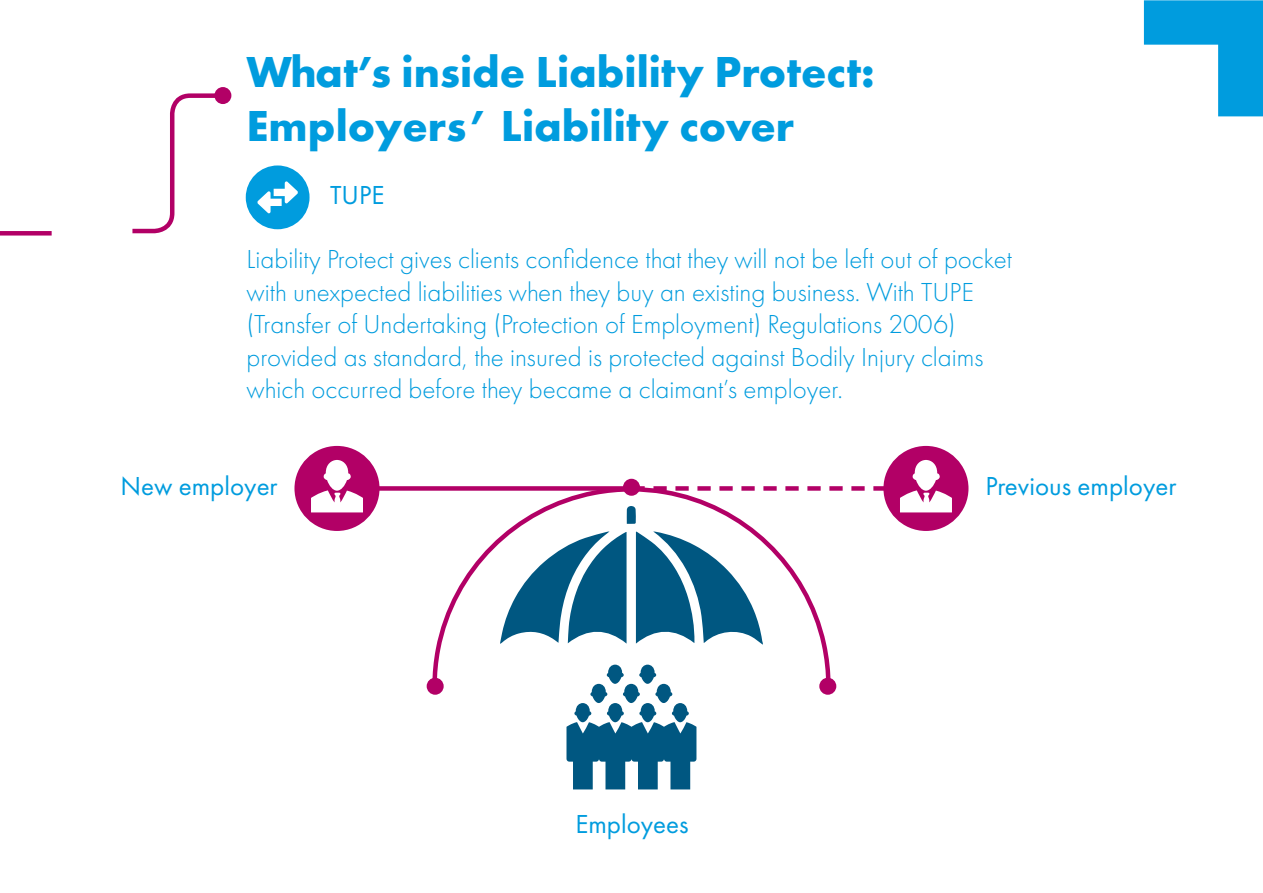
<style>
.page{position:relative;width:1263px;height:893px;background:#fff}
.page>*{position:absolute;margin:0;border:0;box-sizing:border-box;transform-origin:0 0}
.t1{font:700 45px/54px "Futura PT";color:#009cde}
.t2{font:300 27px/32.4px "Futura PT";color:#009cde}
.t3{font:27px "Futura PT";color:#009cde}
</style>
<div class="page">
<svg style="left:132px;top:91px;width:100px;height:143px"></svg>
<div style="left:214px;top:87px;width:17px;height:17px;background:#b20066;border-radius:50%"></div>
<div style="left:0;top:231px;width:52px;height:5px;background:#b20066"></div>
<div style="left:248px;top:168px;width:59px;height:59px;background:#009cde;border-radius:50%"></div>
<div style="left:246px;top:165px;width:64px;height:64px;border:4px solid #009cde;border-radius:50%"></div>
<svg style="left:257px;top:181px;width:41px;height:33px"></svg>
<svg style="left:566px;top:691px;width:130px;height:98px"></svg>
<div style="left:886px;top:448px;width:80px;height:81px;background:#b20066;border-radius:50%"></div>
<div style="left:883px;top:446px;width:85px;height:85px;border:4px solid #b20066;border-radius:50%"></div>
<div style="left:297px;top:448px;width:80px;height:81px;background:#b20066;border-radius:50%"></div>
<div style="left:294px;top:446px;width:85px;height:85px;border:4px solid #b20066;border-radius:50%"></div>
<svg style="left:311px;top:460px;width:52px;height:52px"></svg>
<svg style="left:900px;top:460px;width:52px;height:52px"></svg>
<svg style="left:430px;top:491px;width:403px;height:200px"></svg>
<div style="left:427px;top:678px;width:17px;height:17px;background:#b20066;border-radius:50%"></div>
<div style="left:819px;top:678px;width:17px;height:17px;background:#b20066;border-radius:50%"></div>
<div style="left:623px;top:479px;width:17px;height:17px;background:#b20066;border-radius:50%"></div>
<svg style="left:1144px;top:0;width:119px;height:116px"></svg>
<div style="left:1144px;top:58px;width:66px;height:58px;background:#fff"></div>
<div style="left:376px;top:486px;width:255px;height:5px;background:#b20066"></div>
<svg style="left:639px;top:486px;width:248px;height:5px"></svg>
<h1 class="t1" style="left:247px;top:44px;width:630px">What’s inside Liability Protect:<br>Employers’ Liability cover</h1>
<p class="t3" style="left:330px;top:179px;width:56px">TUPE</p>
<p class="t2" style="left:247px;top:243px;width:767px">Liability Protect gives clients confidence that they will not be left out of pocket with unexpected liabilities when they buy an existing business. With TUPE (Transfer of Undertaking (Protection of Employment) Regulations 2006) provided as standard, the insured is protected against Bodily Injury claims which occurred before they became a claimant’s employer.</p>
<p class="t3" style="left:120px;top:470px;width:159px">New employer</p>
<p class="t3" style="left:985px;top:470px;width:193px">Previous employer</p>
<p class="t3" style="left:575px;top:808px;width:115px">Employees</p>
</div>
